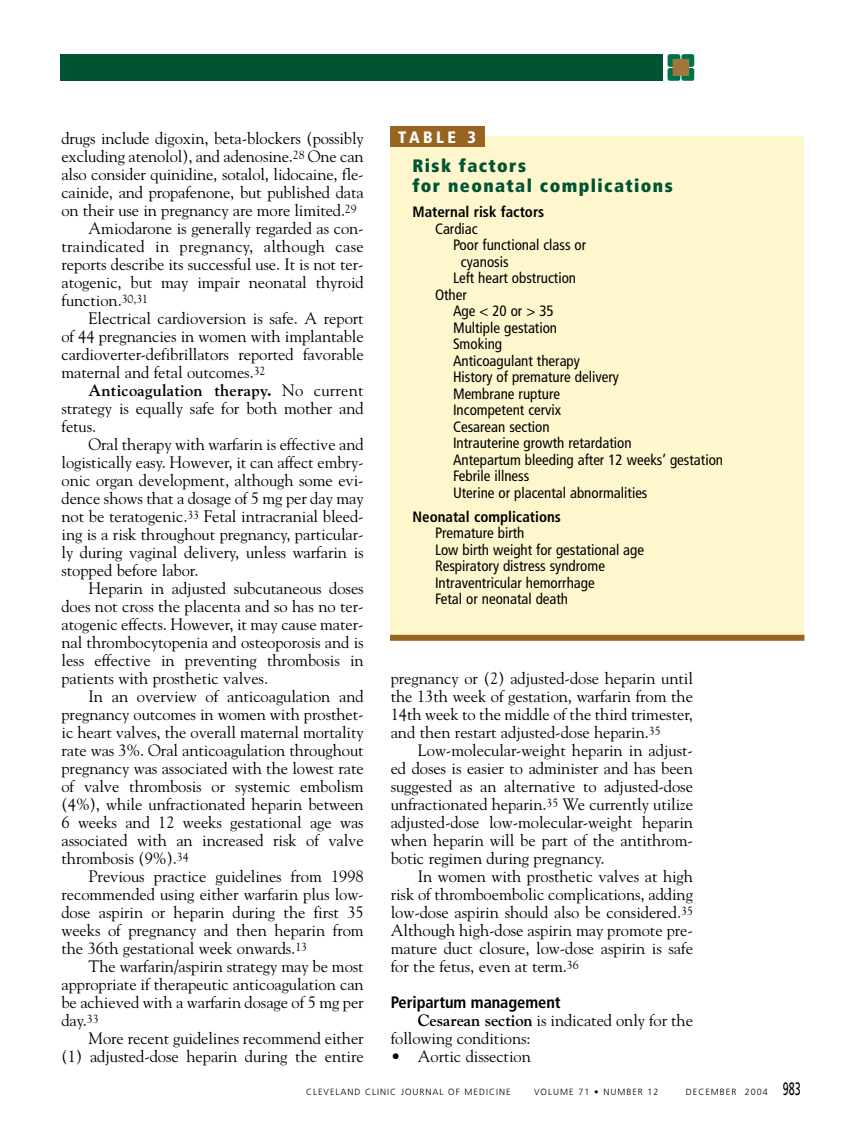
<style>
.page{position:relative;width:864px;height:1134px;background:#fff}
.page>*{position:absolute;margin:0;border:0;box-sizing:border-box;transform-origin:0 0}
.t1{font:900 condensed 18px/19.5px "Frutiger";letter-spacing:.08em;color:#015432}
.t2{font:16.5px/18px "Goudy";letter-spacing:-.005em;color:#000;text-align:justify}
.t3{font:16.5px "Goudy";letter-spacing:.015em;color:#000}
.t4{font:700 16.5px "Goudy";letter-spacing:.015em;color:#000}
.t5{font:700 condensed 16.5px "Frutiger";letter-spacing:-.005em;color:#000}
.t6{font:900 condensed 16.5px "Frutiger";letter-spacing:.21em;color:#fff}
.t7{font:condensed 15px/16.5px "Frutiger";color:#000}
.t8{font:700 condensed 15px "Frutiger";color:#000}
.t9{font:300 9px "Frutiger";letter-spacing:.11em;color:#000}
.s1{font-weight:400}
.s2{font-weight:700}
.s3{font-weight:400;font-size:18px}
</style>
<div class="page">
<svg style="left:667px;top:55px;width:28px;height:25px"></svg>
<svg style="left:668px;top:54px;width:26px;height:27px"></svg>
<div style="left:673px;top:60px;width:16px;height:15px;background:#a17638"></div>
<div style="left:60px;top:54px;width:603px;height:27px;background:#015432"></div>
<div style="left:390px;top:136px;width:414px;height:501px;background:#fef7ce"></div>
<div style="left:390px;top:126px;width:94px;height:21px;background:#976422"></div>
<div style="left:390px;top:635px;width:414px;height:6px;background:#976422"></div>
<p class="t6" style="left:398px;top:130px;width:79px">TABLE 3</p>
<p class="t2" style="left:62px;top:131px;width:304px">drugs include digoxin, beta-blockers (possibly</p>
<p class="t2" style="left:62px;top:149px;width:304px">excluding atenolol), and adenosine.<sup>28</sup> One can</p>
<p class="t2" style="left:61px;top:167px;width:304px">also consider quinidine, sotalol, lidocaine, fle-</p>
<p class="t2" style="left:61px;top:185px;width:304px">cainide, and propafenone, but published data</p>
<p class="t2" style="left:61px;top:203px;width:297px">on their use in pregnancy are more limited.<sup>29</sup></p>
<p class="t2" style="left:88px;top:221px;width:277px">Amiodarone is generally regarded as con-</p>
<p class="t3" style="left:61px;top:240px;width:304px">traindicated in pregnancy, although case</p>
<p class="t2" style="left:61px;top:257px;width:304px">reports describe its successful use. It is not ter-</p>
<p class="t2" style="left:61px;top:275px;width:304px">atogenic, but may impair neonatal thyroid</p>
<p class="t2" style="left:61px;top:293px;width:88px">function.<sup>30,31</sup></p>
<p class="t2" style="left:88px;top:311px;width:277px">Electrical cardioversion is safe. A report</p>
<p class="t2" style="left:61px;top:329px;width:304px">of 44 pregnancies in women with implantable</p>
<p class="t2" style="left:61px;top:347px;width:304px">cardioverter-defibrillators reported favorable</p>
<p class="t2" style="left:61px;top:365px;width:206px">maternal and fetal outcomes.<sup>32</sup></p>
<p class="t4" style="left:88px;top:384px;width:277px">Anticoagulation therapy. <span class="s1">No current</span></p>
<p class="t2" style="left:62px;top:401px;width:304px">strategy is equally safe for both mother and</p>
<p class="t2" style="left:62px;top:419px;width:36px">fetus.</p>
<p class="t2" style="left:89px;top:437px;width:277px">Oral therapy with warfarin is effective and</p>
<p class="t2" style="left:62px;top:455px;width:304px">logistically easy. However, it can affect embry-</p>
<p class="t2" style="left:62px;top:473px;width:304px">onic organ development, although some evi-</p>
<p class="t2" style="left:62px;top:491px;width:304px">dence shows that a dosage of 5 mg per day may</p>
<p class="t2" style="left:62px;top:509px;width:304px">not be teratogenic.<sup>33</sup> Fetal intracranial bleed-</p>
<p class="t2" style="left:61px;top:527px;width:304px">ing is a risk throughout pregnancy, particular-</p>
<p class="t2" style="left:61px;top:545px;width:304px">ly during vaginal delivery, unless warfarin is</p>
<p class="t2" style="left:61px;top:563px;width:139px">stopped before labor.</p>
<p class="t2" style="left:89px;top:581px;width:277px">Heparin in adjusted subcutaneous doses</p>
<p class="t2" style="left:61px;top:599px;width:304px">does not cross the placenta and so has no ter-</p>
<p class="t2" style="left:61px;top:617px;width:304px">atogenic effects. However, it may cause mater-</p>
<p class="t2" style="left:61px;top:635px;width:304px">nal thrombocytopenia and osteoporosis and is</p>
<p class="t2" style="left:61px;top:653px;width:304px">less effective in preventing thrombosis in</p>
<p class="t2" style="left:61px;top:671px;width:208px">patients with prosthetic valves.</p>
<p class="t2" style="left:89px;top:689px;width:277px">In an overview of anticoagulation and</p>
<p class="t2" style="left:61px;top:707px;width:304px">pregnancy outcomes in women with prosthet-</p>
<p class="t2" style="left:61px;top:725px;width:304px">ic heart valves, the overall maternal mortality</p>
<p class="t2" style="left:61px;top:743px;width:304px">rate was 3%. Oral anticoagulation throughout</p>
<p class="t2" style="left:61px;top:761px;width:304px">pregnancy was associated with the lowest rate</p>
<p class="t2" style="left:61px;top:779px;width:304px">of valve thrombosis or systemic embolism</p>
<p class="t2" style="left:61px;top:797px;width:304px">(4%), while unfractionated heparin between</p>
<p class="t2" style="left:61px;top:815px;width:304px">6 weeks and 12 weeks gestational age was</p>
<p class="t2" style="left:61px;top:833px;width:304px">associated with an increased risk of valve</p>
<p class="t2" style="left:61px;top:851px;width:129px">thrombosis (9%).<sup>34</sup></p>
<p class="t2" style="left:88px;top:869px;width:277px">Previous practice guidelines from 1998</p>
<p class="t2" style="left:61px;top:887px;width:304px">recommended using either warfarin plus low-</p>
<p class="t2" style="left:61px;top:905px;width:304px">dose aspirin or heparin during the first 35</p>
<p class="t2" style="left:61px;top:923px;width:304px">weeks of pregnancy and then heparin from</p>
<p class="t2" style="left:61px;top:941px;width:247px">the 36th gestational week onwards.<sup>13</sup></p>
<p class="t2" style="left:88px;top:959px;width:277px">The warfarin/aspirin strategy may be most</p>
<p class="t2" style="left:61px;top:977px;width:304px">appropriate if therapeutic anticoagulation can</p>
<p class="t2" style="left:61px;top:995px;width:304px">be achieved with a warfarin dosage of 5 mg per</p>
<p class="t2" style="left:61px;top:1013px;width:39px">day.<sup>33</sup></p>
<p class="t2" style="left:88px;top:1031px;width:277px">More recent guidelines recommend either</p>
<p class="t2" style="left:61px;top:1049px;width:304px">(1) adjusted-dose heparin during the entire</p>
<p class="t1" style="left:412px;top:158px;width:262px">Risk factors<br>for neonatal complications</p>
<p class="t8" style="left:412px;top:206px;width:133px">Maternal risk factors</p>
<p class="t7" style="left:435px;top:222px;width:44px">Cardiac</p>
<p class="t7" style="left:453px;top:238px;width:135px">Poor functional class or</p>
<p class="t7" style="left:461px;top:255px;width:49px">cyanosis</p>
<p class="t7" style="left:453px;top:271px;width:125px">Left heart obstruction</p>
<p class="t7" style="left:435px;top:288px;width:33px">Other</p>
<p class="t7" style="left:453px;top:304px;width:102px">Age &lt; 20 or &gt; 35</p>
<p class="t7" style="left:453px;top:321px;width:106px">Multiple gestation</p>
<p class="t7" style="left:453px;top:337px;width:51px">Smoking</p>
<p class="t7" style="left:453px;top:354px;width:128px">Anticoagulant therapy</p>
<p class="t7" style="left:453px;top:370px;width:167px">History of premature delivery</p>
<p class="t7" style="left:453px;top:387px;width:109px">Membrane rupture</p>
<p class="t7" style="left:453px;top:403px;width:110px">Incompetent cervix</p>
<p class="t7" style="left:453px;top:420px;width:98px">Cesarean section</p>
<p class="t7" style="left:453px;top:436px;width:180px">Intrauterine growth retardation</p>
<p class="t7" style="left:453px;top:453px;width:272px">Antepartum bleeding after 12 weeks’ gestation</p>
<p class="t7" style="left:453px;top:469px;width:78px">Febrile illness</p>
<p class="t7" style="left:453px;top:486px;width:196px">Uterine or placental abnormalities</p>
<p class="t8" style="left:412px;top:511px;width:150px">Neonatal complications</p>
<p class="t7" style="left:435px;top:526px;width:211px">Premature birth<br>Low birth weight for gestational age<br>Respiratory distress syndrome<br>Intraventricular hemorrhage<br>Fetal or neonatal death</p>
<p class="t2" style="left:391px;top:671px;width:304px">pregnancy or (2) adjusted-dose heparin until the 13th week of gestation, warfarin from the 14th week to the middle of the third trimester, and then restart adjusted-dose heparin.<sup>35</sup></p>
<p class="t2" style="left:391px;top:743px;width:304px;text-indent:27px">Low-molecular-weight heparin in adjust&shy;ed doses is easier to administer and has been suggested as an alternative to adjusted-dose unfractionated heparin.<sup>35</sup> We currently utilize adjusted-dose low-molecular-weight heparin when heparin will be part of the antithrom&shy;botic regimen during pregnancy.</p>
<p class="t2" style="left:391px;top:869px;width:304px;text-indent:27px">In women with prosthetic valves at high risk of thromboembolic complications, adding low-dose aspirin should also be considered.<sup>35<br></sup>Although high-dose aspirin may promote pre&shy;mature duct closure, low-dose aspirin is safe for the fetus, even at term.<sup>36</sup></p>
<p class="t5" style="left:391px;top:996px;width:171px">Peripartum management</p>
<p class="t2" style="left:391px;top:1013px;width:304px;text-indent:27px"><span class="s2">Cesarean section</span> is indicated only for the following conditions:</p>
<p class="t2" style="left:391px;top:1049px;width:142px">• Aortic dissection</p>
<p class="t9" style="left:306px;top:1088px;width:206px">CLEVELAND CLINIC JOURNAL OF MEDICINE</p>
<p class="t9" style="left:534px;top:1088px;width:126px">VOLUME 71 • NUMBER 12</p>
<p class="t9" style="left:686px;top:1088px;width:117px">DECEMBER 2004 <span class="s3">983</span></p>
</div>
